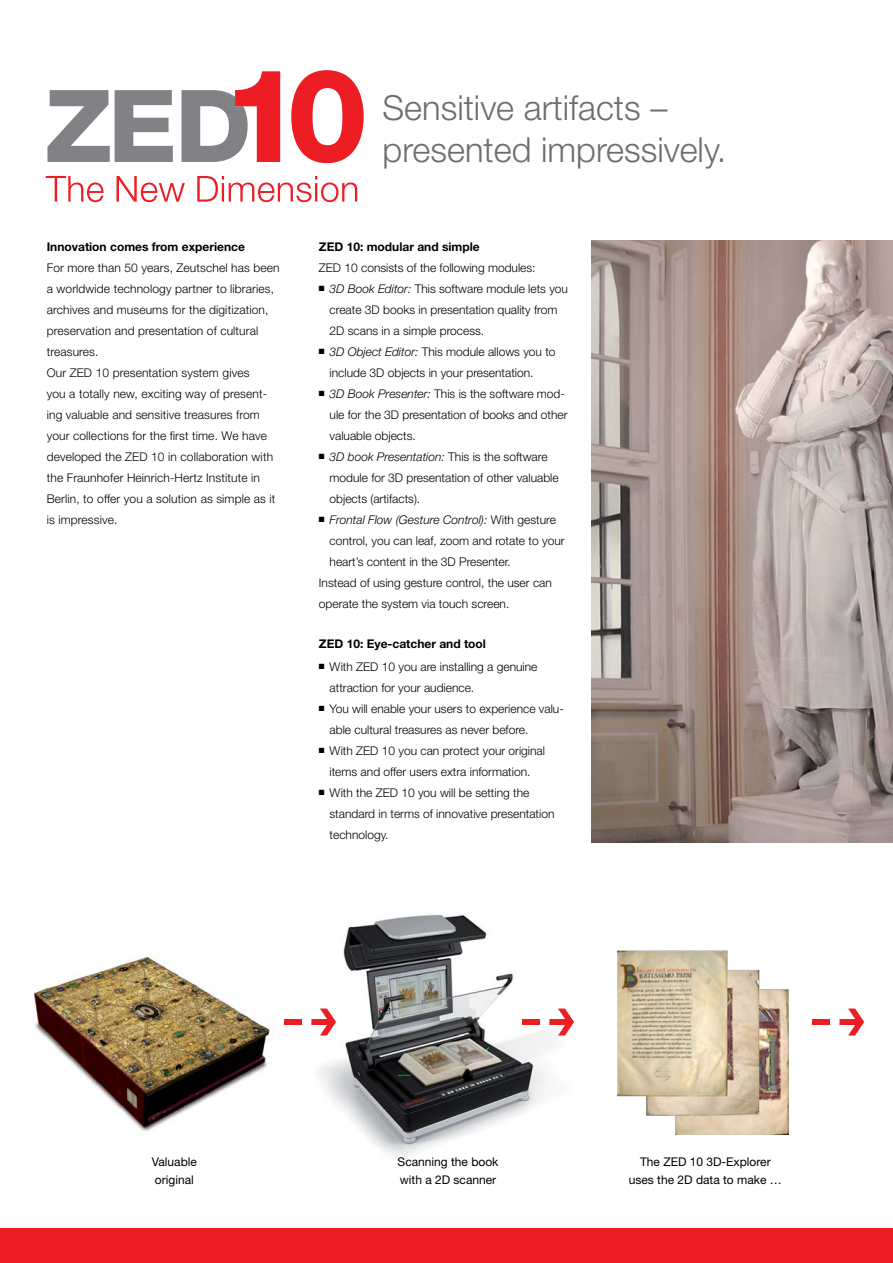
<style>
.page{position:relative;width:893px;height:1263px;background:#fff}
.page>*{position:absolute;margin:0;border:0;box-sizing:border-box;transform-origin:0 0}
.t1{font:300 34.5px/42px "Helvetica Neue";color:#6d6e71}
.t2{font:300 12px/21px "Helvetica Neue";color:#000}
.t3{font:12px/18px "Helvetica Neue";color:#000;text-align:center}
.t4{font:700 12px "Helvetica Neue";color:#000}
.s1{font-style:italic}
</style>
<div class="page">
<div style="left:0;top:1229px;width:893px;height:34px;background:#ed1d24"></div>
<img style="left:34px;top:956px;width:236px;height:175px">
<img style="left:591px;top:241px;width:302px;height:602px">
<img style="left:320px;top:914px;width:246px;height:241px">
<img style="left:617px;top:950px;width:172px;height:185px">
<svg style="left:311px;top:1008px;width:25px;height:27px"></svg>
<div style="left:284px;top:1019px;width:18px;height:6px;background:#ed1d24"></div>
<svg style="left:549px;top:1008px;width:25px;height:27px"></svg>
<div style="left:522px;top:1019px;width:18px;height:6px;background:#ed1d24"></div>
<svg style="left:839px;top:1008px;width:25px;height:27px"></svg>
<div style="left:812px;top:1019px;width:18px;height:6px;background:#ed1d24"></div>
<svg style="left:46px;top:176px;width:311px;height:26px"></svg>
<svg style="left:47px;top:70px;width:317px;height:93px"></svg>
<p class="t4" style="left:47px;top:239px;width:200px">Innovation comes from experience</p>
<p class="t2" style="left:47px;top:257px;width:234px">For more than 50 years, Zeutschel has been a worldwide technology partner to libraries, archives and museums for the digitization, preservation and presentation of cultural treasures.</p>
<p class="t2" style="left:47px;top:362px;width:230px">Our ZED 10 presentation system gives<br>you a totally new, exciting way of present&shy;ing valuable and sensitive treasures from your collections for the first time. We have developed the ZED 10 in collaboration with the Fraunhofer Heinrich-Hertz Institute in Berlin, to offer you a solution as simple as it is impressive.</p>
<p class="t1" style="left:383px;top:86px;width:345px">Sensitive artifacts – presented impressively.</p>
<p class="t4" style="left:319px;top:239px;width:162px">ZED 10: modular and simple</p>
<p class="t2" style="left:319px;top:257px;width:218px">ZED 10 consists of the following modules:</p>
<p class="t2" style="left:330px;top:278px;width:240px;text-indent:-11px">■ <span class="s1">3D Book Editor:</span> This software module lets you create 3D books in presentation quality from<br>2D scans in a simple process.</p>
<p class="t2" style="left:330px;top:341px;width:228px;text-indent:-11px">■ <span class="s1">3D Object Editor:</span> This module allows you to include 3D objects in your presentation.</p>
<p class="t2" style="left:330px;top:383px;width:240px;text-indent:-11px">■ <span class="s1">3D Book Presenter:</span> This is the software mod&shy;ule for the 3D presentation of books and other valuable objects.</p>
<p class="t2" style="left:330px;top:446px;width:231px;text-indent:-11px">■ <span class="s1">3D book Presentation:</span> This is the software module for 3D presentation of other valuable objects (artifacts).</p>
<p class="t2" style="left:330px;top:509px;width:236px;text-indent:-11px">■ <span class="s1">Frontal Flow (Gesture Control):</span> With gesture control, you can leaf, zoom and rotate to your heart’s content in the 3D Presenter.</p>
<p class="t2" style="left:319px;top:572px;width:234px">Instead of using gesture control, the user can operate the system via touch screen.</p>
<p class="t4" style="left:319px;top:636px;width:169px">ZED 10: Eye-catcher and tool</p>
<p class="t2" style="left:330px;top:656px;width:209px;text-indent:-11px">■ With ZED 10 you are installing a genuine attraction for your audience.</p>
<p class="t2" style="left:330px;top:698px;width:236px;text-indent:-11px">■ You will enable your users to experience valu&shy;able cultural treasures as never before.</p>
<p class="t2" style="left:319px;top:740px;width:228px;text-align:center">■ With ZED 10 you can protect your original items and offer users extra information.</p>
<p class="t2" style="left:330px;top:782px;width:226px;text-indent:-11px">■ With the ZED 10 you will be setting the standard in terms of innovative presentation technology.</p>
<p class="t3" style="left:152px;top:1153px;width:47px">Valuable</p>
<p class="t3" style="left:155px;top:1171px;width:40px">original</p>
<p class="t3" style="left:398px;top:1153px;width:102px">Scanning the book</p>
<p class="t3" style="left:400px;top:1171px;width:98px">with a 2D scanner</p>
<p class="t3" style="left:629px;top:1153px;width:154px">The ZED 10 3D-Explorer uses the 2D data to make …</p>
</div>
